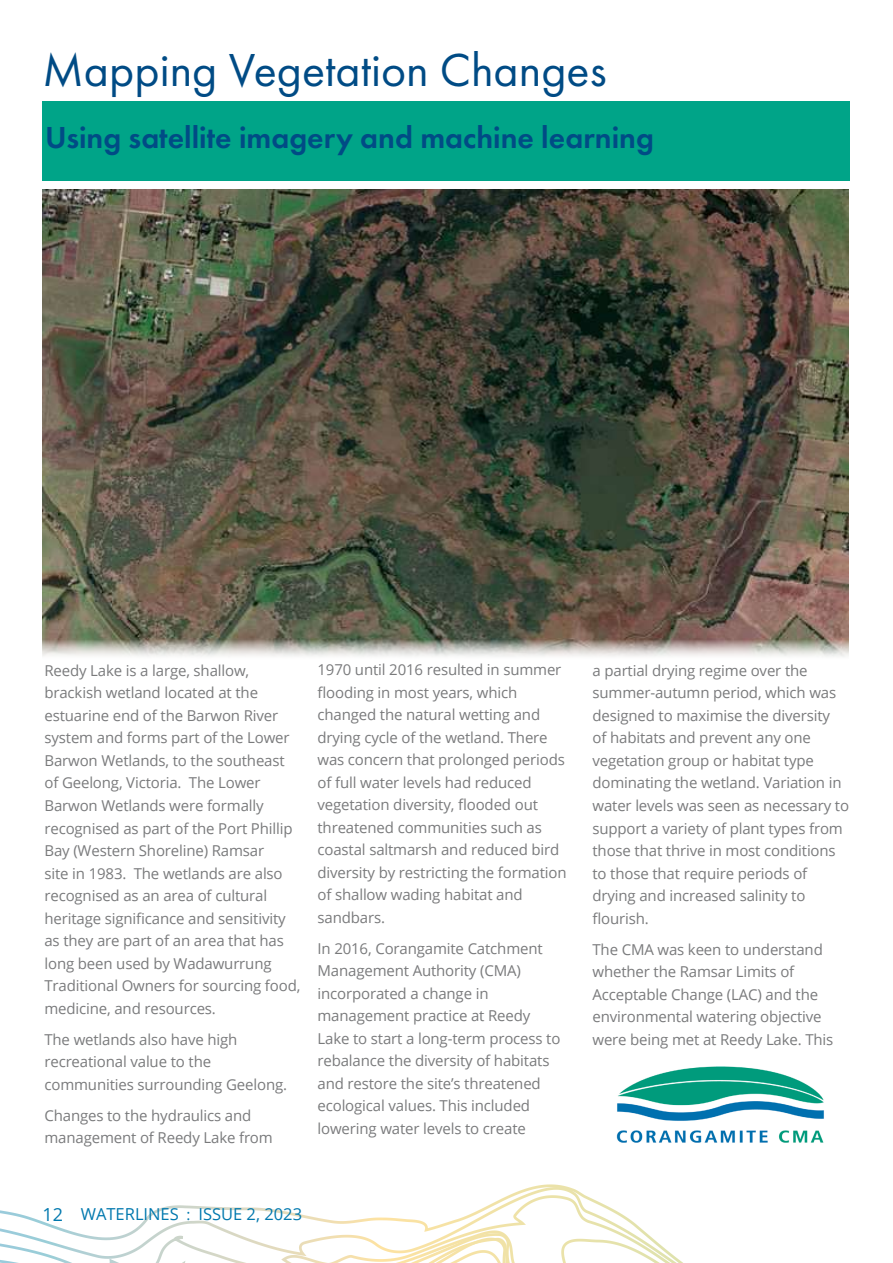
<style>
.page{position:relative;width:893px;height:1263px;background:#fff}
.page>*{position:absolute;margin:0;border:0;box-sizing:border-box;transform-origin:0 0}
.t1{font:48px "Futura PT";color:#004b85}
.t2{font:600 31.5px "Futura PT";color:#004b85}
.t3{font:16.5px "Open Sans";color:#0078ae}
.t4{font:15px/22.5px "Open Sans";letter-spacing:-.01em;color:#58595b}
.s1{font-size:18px}
.s2{font-size:15px}
</style>
<div class="page">
<img style="left:43px;top:189px;width:806px;height:468px">
<div style="left:43px;top:101px;width:807px;height:80px;background:#00a488"></div>
<img style="left:616px;top:1066px;width:208px;height:77px">
<svg style="left:0;top:1184px;width:639px;height:43px"></svg>
<svg style="left:0;top:1227px;width:683px;height:36px"></svg>
<h1 class="t1" style="left:43px;top:50px;width:566px">Mapping Vegetation Changes</h1>
<h2 class="t2" style="left:45px;top:125px;width:610px">Using satellite imagery and machine learning</h2>
<p class="t4" style="left:44px;top:661px;width:257px">Reedy Lake is a large, shallow, brackish wetland located at the estuarine end of the Barwon River system and forms part of the Lower Barwon Wetlands, to the southeast of Geelong, Victoria. The Lower Barwon Wetlands were formally recognised as part of the Port Phillip Bay (Western Shoreline) Ramsar<br>site in 1983. The wetlands are also recognised as an area of cultural heritage signi昀椀cance and sensitivity as they are part of an area that has long been used by Wadawurrung Traditional Owners for sourcing food, medicine, and resources.</p>
<p class="t4" style="left:44px;top:1029px;width:244px">The wetlands also have high recreational value to the communities surrounding Geelong.</p>
<p class="t4" style="left:44px;top:1105px;width:230px">Changes to the hydraulics and management of Reedy Lake from</p>
<p class="t4" style="left:317px;top:659px;width:251px">1970 until 2016 resulted in summer昀氀ooding in most years, which changed the natural wetting and drying cycle of the wetland. There was concern that prolonged periods of full water levels had reduced vegetation diversity, 昀氀ooded out threatened communities such as coastal saltmarsh and reduced bird diversity by restricting the formation of shallow wading habitat and sandbars.</p>
<p class="t4" style="left:317px;top:937px;width:244px">In 2016, Corangamite Catchment<br>Management Authority (CMA) incorporated a change in management practice at Reedy<br>Lake to start a long-term process to rebalance the diversity of habitats and restore the site’s threatened ecological values. This included lowering water levels to create</p>
<p class="t3" style="left:43px;top:1208px;width:261px"><span class="s1">12</span> WATERLINES <span class="s2">:</span> ISSUE 2, 2023</p>
<p class="t4" style="left:592px;top:661px;width:258px">a partial drying regime over the summer-autumn period, which was designed to maximise the diversity<br>of habitats and prevent any one vegetation group or habitat type dominating the wetland. Variation in water levels was seen as necessary to support a variety of plant types from those that thrive in most conditions to those that require periods of drying and increased salinity to<br>昀氀ourish.</p>
<p class="t4" style="left:592px;top:939px;width:242px">The CMA was keen to understand whether the Ramsar Limits of<br>Acceptable Change (LAC) and the environmental watering objective were being met at Reedy Lake. This</p>
</div>
